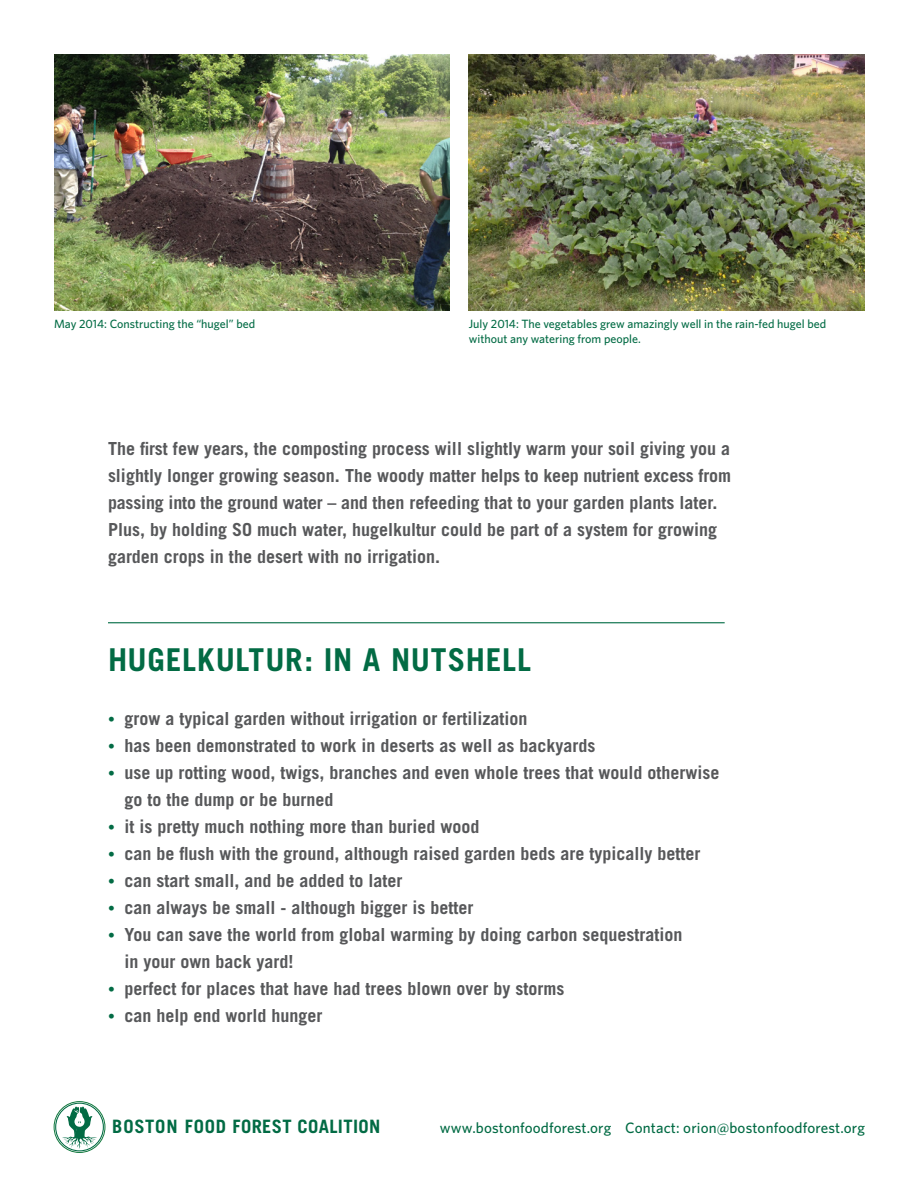
<style>
.page{position:relative;width:918px;height:1188px;background:#fff}
.page>*{position:absolute;margin:0;border:0;box-sizing:border-box;transform-origin:0 0}
.t1{font:700 31.5px "Trade Gothic";letter-spacing:.02em;color:#026b44}
.t2{font:700 18.45px "Trade Gothic";letter-spacing:.02em;color:#026b44}
.text{font:700 18px/27px "Trade Gothic";color:#57585a}
.t3{font:500 15px "Whitney";letter-spacing:.01em;color:#026b44}
.t4{font:500 12px/14.4px "Whitney";color:#026b44}
.s1{font-size:13.5px;color:#026b44}
</style>
<div class="page">
<div style="left:55px;top:1103px;width:49px;height:48px;border:1px solid #026b44;border-radius:50%"></div>
<div style="left:54px;top:1101px;width:51px;height:52px;border:1px solid #0f773c;border-radius:50%"></div>
<svg style="left:62px;top:1107px;width:35px;height:42px"></svg>
<hr style="left:108px;top:622px;width:617px;height:1px;background:#026b44">
<img style="left:54px;top:54px;width:395px;height:256px">
<img style="left:469px;top:54px;width:395px;height:256px">
<p class="t4" style="left:54px;top:316px;width:203px">May 2014: Constructing the “hugel” bed</p>
<p class="t4" style="left:469px;top:316px;width:359px">July 2014: The vegetables grew amazingly well in the rain-fed hugel bed without any watering from people.</p>
<p class="text" style="left:108px;top:434px;width:625px">The first few years, the composting process will slightly warm your soil giving you a slightly longer growing season. The woody matter helps to keep nutrient excess from passing into the ground water – and then refeeding that to your garden plants later.<br>Plus, by holding SO much water, hugelkultur could be part of a system for growing garden crops in the desert with no irrigation.</p>
<p class="t1" style="left:108px;top:640px;width:425px">HUGELKULTUR: IN A NUTSHELL</p>
<p class="text" style="left:108px;top:704px;width:421px"><span class="s1">•</span> grow a typical garden without irrigation or fertilization</p>
<p class="text" style="left:108px;top:731px;width:489px"><span class="s1">•</span> has been demonstrated to work in deserts as well as backyards</p>
<p class="text" style="left:125px;top:758px;width:597px;text-indent:-17px"><span class="s1">•</span> use up rotting wood, twigs, branches and even whole trees that would otherwise go to the dump or be burned</p>
<p class="text" style="left:108px;top:812px;width:373px"><span class="s1">•</span> it is pretty much nothing more than buried wood</p>
<p class="text" style="left:108px;top:839px;width:594px"><span class="s1">•</span> can be flush with the ground, although raised garden beds are typically better</p>
<p class="text" style="left:108px;top:866px;width:296px"><span class="s1">•</span> can start small, and be added to later</p>
<p class="text" style="left:108px;top:893px;width:367px"><span class="s1">•</span> can always be small - although bigger is better</p>
<p class="text" style="left:125px;top:920px;width:560px;text-indent:-17px"><span class="s1">•</span> You can save the world from global warming by doing carbon sequestration in your own back yard!</p>
<p class="text" style="left:108px;top:974px;width:458px"><span class="s1">•</span> perfect for places that have had trees blown over by storms</p>
<p class="text" style="left:108px;top:1001px;width:216px"><span class="s1">•</span> can help end world hunger</p>
<p class="t2" style="left:112px;top:1115px;width:270px">BOSTON FOOD FOREST COALITION</p>
<p class="t3" style="left:440px;top:1119px;width:426px">www.bostonfoodforest.org Contact: orion@bostonfoodforest.org</p>
</div>
